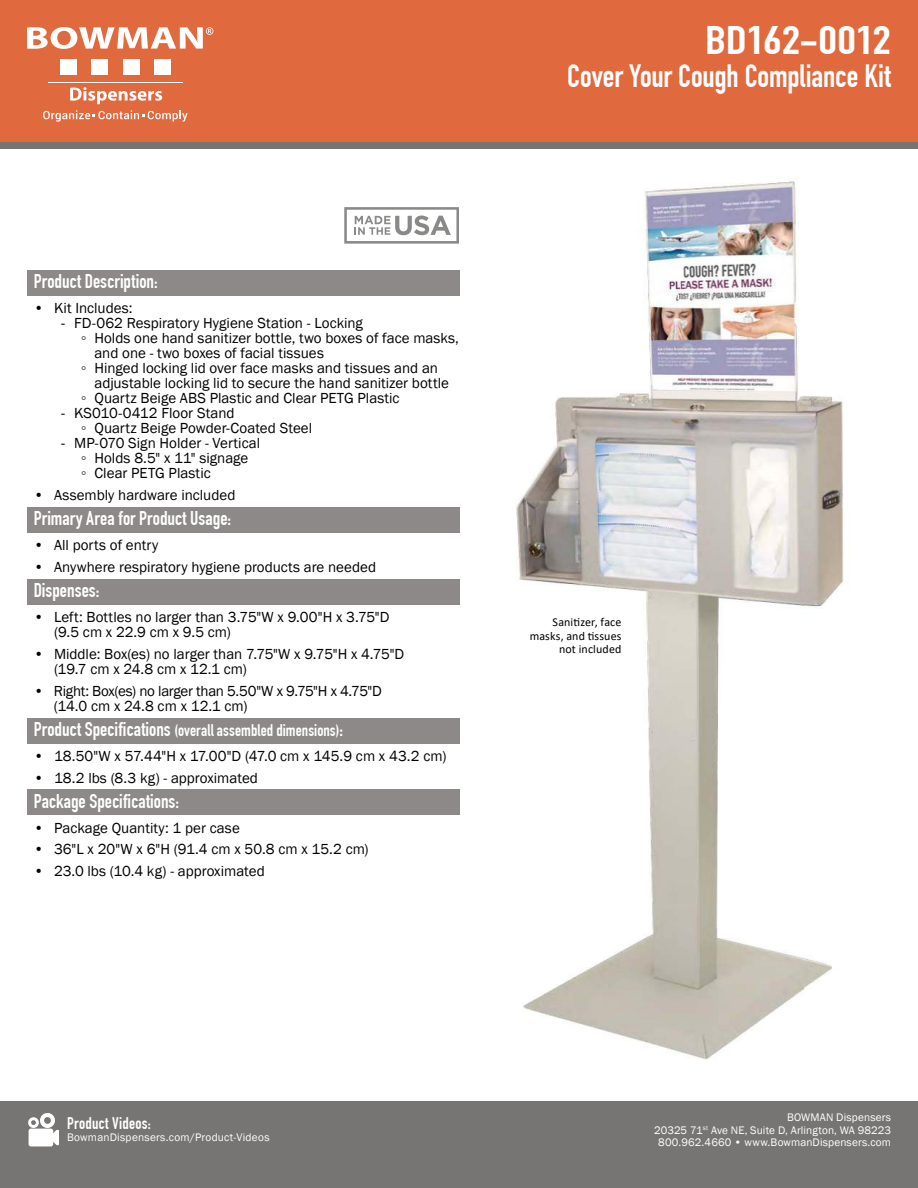
<style>
.page{position:relative;width:918px;height:1188px;background:#fff}
.page>*{position:absolute;margin:0;border:0;box-sizing:border-box;transform-origin:0 0}
.t1{font:700 39px "DIN Condensed";letter-spacing:-.01em;color:#fff;scale:1.28 1}
.t2{font:700 31.5px "DIN Condensed";letter-spacing:-.005em;color:#fff}
.t3{font:700 19.5px "DIN Condensed";color:#fff}
.t4{font:700 16.5px "DIN Condensed";letter-spacing:.005em;color:#fff}
.t5{font:15px/15px "Franklin Gothic";color:#000}
.t6{font:15px/15px "Franklin Gothic";letter-spacing:-.02em;color:#000}
.t7{font:12px/13.5px "Calibri";letter-spacing:.01em;color:#000;text-align:right}
.t8{font:11.25px/12.8px "Franklin Gothic";letter-spacing:.015em;color:#fff;text-align:right}
.s1{font-family:"Calibri"}
.s2{font-size:19.5px}
</style>
<div class="page">
<div style="left:0;top:1101px;width:918px;height:87px;background:#777574"></div>
<div style="left:0;top:0;width:918px;height:148px;background:#777574"></div>
<div style="left:0;top:0;width:918px;height:142px;background:#e0693e"></div>
<svg style="left:27px;top:27px;width:186px;height:22px"></svg>
<div style="left:60px;top:59px;width:17px;height:16px;background:#fff"></div>
<div style="left:92px;top:59px;width:16px;height:16px;background:#fff"></div>
<div style="left:123px;top:59px;width:17px;height:16px;background:#fff"></div>
<div style="left:154px;top:59px;width:17px;height:16px;background:#fff"></div>
<hr style="left:49px;top:82px;width:134px;height:1px;background:#fff">
<svg style="left:70px;top:87px;width:92px;height:17px"></svg>
<svg style="left:43px;top:110px;width:145px;height:12px"></svg>
<svg style="left:28px;top:1113px;width:31px;height:33px"></svg>
<img style="left:516px;top:181px;width:328px;height:879px">
<div style="left:27px;top:270px;width:432px;height:26px;background:#8c8988"></div>
<div style="left:27px;top:507px;width:432px;height:26px;background:#8c8988"></div>
<div style="left:27px;top:579px;width:432px;height:26px;background:#8c8988"></div>
<div style="left:27px;top:718px;width:432px;height:26px;background:#8c8988"></div>
<div style="left:27px;top:789px;width:432px;height:26px;background:#8c8988"></div>
<svg style="left:344px;top:207px;width:115px;height:37px"></svg>
<h3 class="t3" style="left:34px;top:274px;width:125px">Product Description:</h3>
<p class="t5" style="left:34px;top:302px;width:100px">ï Kit Includes:</p>
<p class="t5" style="left:61px;top:317px;width:304px"><span class="s1">-</span> FD-062 Respiratory Hygiene Station - Locking</p>
<p class="t5" style="left:81px;top:332px;width:380px"><span class="s1">◦</span> Holds one hand sanitizer bottle, two boxes of face masks,</p>
<p class="t5" style="left:95px;top:347px;width:231px">and one - two boxes of facial tissues</p>
<p class="t5" style="left:81px;top:362px;width:358px"><span class="s1">◦</span> Hinged locking lid over face masks and tissues and an</p>
<p class="t5" style="left:95px;top:377px;width:356px">adjustable locking lid to secure the hand sanitizer bottle</p>
<p class="t5" style="left:81px;top:392px;width:320px"><span class="s1">◦</span> Quartz Beige ABS Plastic and Clear PETG Plastic</p>
<p class="t5" style="left:81px;top:407px;width:233px;text-indent:-20px"><span class="s1">-</span> KS010-0412 Floor Stand<br><span class="s1">◦</span> Quartz Beige Powder-Coated Steel</p>
<p class="t5" style="left:81px;top:437px;width:181px;text-indent:-20px"><span class="s1">-</span> MP-070 Sign Holder - Vertical <span class="s1">◦</span> Holds 8.5" x 11" signage<br><span class="s1">◦</span> Clear PETG Plastic</p>
<p class="t5" style="left:34px;top:489px;width:203px">ï Assembly hardware included</p>
<h3 class="t3" style="left:34px;top:511px;width:199px">Primary Area for Product Usage:</h3>
<p class="t5" style="left:34px;top:536px;width:344px;line-height:21.8px">ï All ports of entry<br>ï Anywhere respiratory hygiene products are needed</p>
<h3 class="t3" style="left:34px;top:583px;width:67px">Dispenses:</h3>
<p class="t5" style="left:54px;top:611px;width:337px;text-indent:-20px">ï Left: Bottles no larger than 3.75"W x 9.00"H x 3.75"D (9.5 cm x 22.9 cm x 9.5 cm)</p>
<p class="t5" style="left:54px;top:648px;width:352px;text-indent:-20px">ï Middle: Box(es) no larger than 7.75"W x 9.75"H x 4.75"D (19.7 cm x 24.8 cm x 12.1 cm)</p>
<p class="t6" style="left:54px;top:684px;width:329px;text-indent:-20px">ï Right: Box(es) no larger than 5.50"W x 9.75"H x 4.75"D (14.0 cm x 24.8 cm x 12.1 cm)</p>
<p class="t4" style="left:34px;top:724px;width:311px"><span class="s2">Product Speci昀椀cations</span> (overall assembled dimensions)<span class="s2">:</span></p>
<p class="t5" style="left:34px;top:746px;width:414px;line-height:21.8px">ï 18.50"W x 57.44"H x 17.00"D (47.0 cm x 145.9 cm x 43.2 cm) ï 18.2 lbs (8.3 kg) - approximated</p>
<h3 class="t3" style="left:34px;top:789px;width:147px">Package Speci昀椀cations:</h3>
<p class="t5" style="left:34px;top:818px;width:336px;line-height:21.8px">ï Package Quantity: 1 per case<br>ï 36"L x 20"W x 6"H (91.4 cm x 50.8 cm x 15.2 cm) ï 23.0 lbs (10.4 kg) - approximated</p>
<h1 class="t1" style="left:705px;top:26px;width:147px">BD162-0012</h1>
<h2 class="t2" style="left:567px;top:64px;width:325px">Cover Your Cough Compliance Kit</h2>
<p class="t7" style="left:530px;top:615px;width:93px">Sani琀椀zer, face masks, and 琀椀ssues not included</p>
<p class="t4" style="left:67px;top:1117px;width:85px">Product Videos:</p>
<p class="t8" style="left:67px;top:1132px;width:204px">BowmanDispensers.com/Product-Videos</p>
<p class="t8" style="left:654px;top:1112px;width:238px">BOWMAN Dispensers<br>20325 71<sup>st</sup> Ave NE, Suite D, Arlington, WA 98223<br>800.962.4660 ï www.BowmanDispensers.com</p>
</div>
